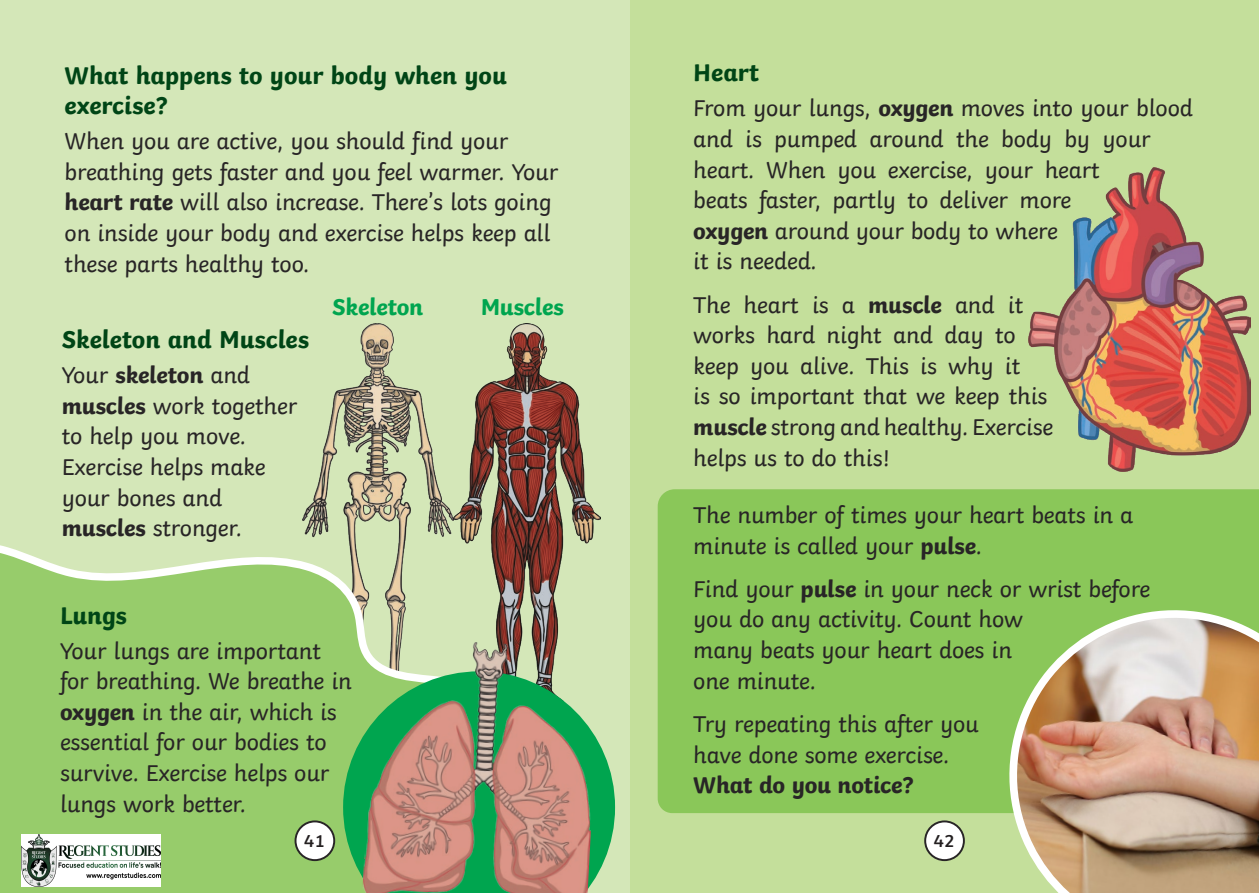
<style>
.page{position:relative;width:1259px;height:893px;background:#fff}
.page>*{position:absolute;margin:0;border:0;box-sizing:border-box;transform-origin:0 0}
.Coloured_Question{font:700 25.5px/30.6px "Twinkl";color:#004516}
.Sub_Heading{font:700 25.5px "Twinkl";color:#004516}
.Body_Copy_No_Baselin{font:24px/30.6px "Twinkl";letter-spacing:-.01em;color:#282526}
.Body_Copy_No_Baselin-2{font:700 24px "Twinkl";letter-spacing:-.01em;color:#00a54f}
.t1{font:600 18px "Twinkl";color:#231f20}
.s1{font-weight:700}
</style>
<div class="page">
<div style="left:0;top:1px;width:629px;height:892px;background:#d4e7b8"></div>
<div style="left:630px;top:1px;width:629px;height:892px;background:#c4df9b"></div>
<div style="left:657px;top:489px;width:602px;height:324px;background:#8ac759"></div>
<img style="left:1028px;top:168px;width:222px;height:304px">
<img style="left:453px;top:324px;width:147px;height:209px">
<img style="left:303px;top:324px;width:150px;height:209px">
<svg style="left:0;top:533px;width:594px;height:360px;fill:#97cc6b"></svg>
<img style="left:993px;top:595px;width:266px;height:298px">
<svg style="left:343px;top:671px;width:272px;height:222px"></svg>
<img style="left:362px;top:637px;width:238px;height:256px">
<div style="left:295px;top:821px;width:39px;height:39px;background:#fff;border-radius:50%"></div>
<div style="left:294px;top:820px;width:41px;height:41px;border:2px solid #282526;border-radius:50%"></div>
<div style="left:925px;top:821px;width:39px;height:39px;background:#fff;border-radius:50%"></div>
<div style="left:924px;top:820px;width:41px;height:41px;border:2px solid #282526;border-radius:50%"></div>
<img style="left:22px;top:834px;width:139px;height:53px">
<p class="Sub_Heading" style="left:693px;top:52px;width:67px">Heart</p>
<p class="Body_Copy_No_Baselin" style="left:693px;top:91px;width:501px">From your lungs, <span class="s1">oxygen</span> moves into your blood and is pumped around the body by your heart. When you exercise, your heart<br>beats faster, partly to deliver more<br><span class="s1">oxygen</span> around your body to where<br>it is needed.</p>
<p class="Body_Copy_No_Baselin" style="left:693px;top:287px;width:362px">The heart is a <span class="s1">muscle</span> and it works hard night and day to keep you alive. This is why it<br>is so important that we keep this <span class="s1">muscle</span> strong and healthy. Exercise helps us to do this!</p>
<p class="Body_Copy_No_Baselin" style="left:693px;top:497px;width:442px">The number of times your heart beats in a minute is called your <span class="s1">pulse</span>.</p>
<p class="Body_Copy_No_Baselin" style="left:693px;top:571px;width:458px">Find your <span class="s1">pulse</span> in your neck or wrist before you do any activity. Count how<br>many beats your heart does in<br>one minute.</p>
<p class="Body_Copy_No_Baselin" style="left:693px;top:706px;width:287px">Try repeating this after you have done some exercise.<br><span class="s1">What do you notice?</span></p>
<p class="Coloured_Question" style="left:65px;top:57px;width:444px">What happens to your body when you exercise?</p>
<p class="Body_Copy_No_Baselin" style="left:65px;top:124px;width:495px">When you are active, you should find your breathing gets faster and you feel warmer. Your <span class="s1">heart rate</span> will also increase. There’s lots going on inside your body and exercise helps keep all these parts healthy too.</p>
<p class="Body_Copy_No_Baselin-2" style="left:332px;top:287px;width:93px">Skeleton</p>
<p class="Body_Copy_No_Baselin-2" style="left:481px;top:287px;width:85px">Muscles</p>
<p class="Sub_Heading" style="left:62px;top:319px;width:249px">Skeleton and Muscles</p>
<p class="Body_Copy_No_Baselin" style="left:62px;top:358px;width:237px">Your <span class="s1">skeleton</span> and <span class="s1">muscles</span> work together to help you move.<br>Exercise helps make your bones and <span class="s1">muscles</span> stronger.</p>
<p class="Sub_Heading" style="left:60px;top:594px;width:68px">Lungs</p>
<p class="Body_Copy_No_Baselin" style="left:60px;top:633px;width:293px">Your lungs are important for breathing. We breathe in <span class="s1">oxygen</span> in the air, which is essential for our bodies to survive. Exercise helps our lungs work better.</p>
<p class="t1" style="left:304px;top:826px;width:23px">41</p>
<p class="t1" style="left:933px;top:826px;width:23px">42</p>
</div>
